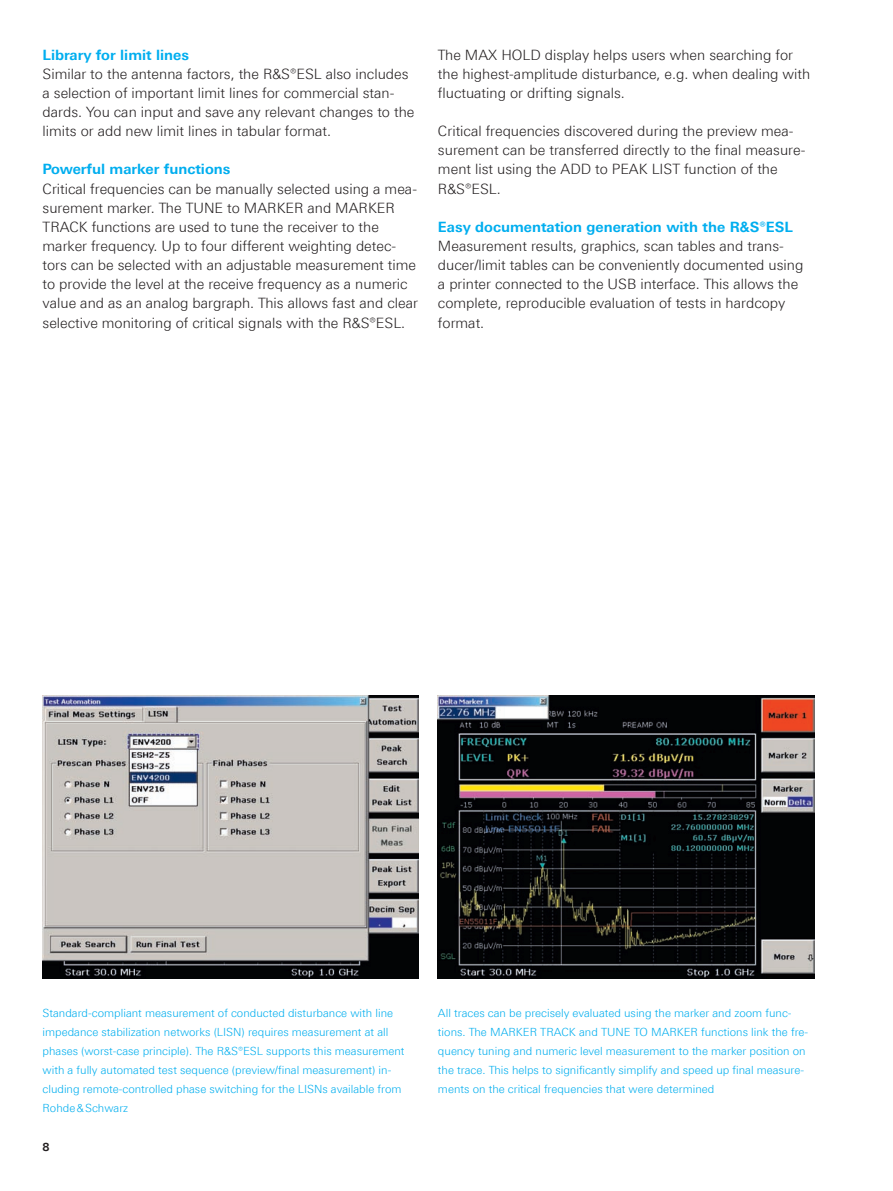
<style>
.page{position:relative;width:893px;height:1191px;background:#fff}
.page>*{position:absolute;margin:0;border:0;box-sizing:border-box;transform-origin:0 0}
.t1{font:300 14.25px/19.2px "Linotype Univers 330";color:#231f20}
.t2{font:700 14.25px "Linotype Univers 630";color:#00aeef}
.t3{font:300 11.25px/19.2px "Linotype Univers 330";color:#00aeef}
.t4{font:700 11.25px "Linotype Univers 630";color:#231f20}
</style>
<div class="page">
<img style="left:809px;top:695px;width:6px;height:284px">
<img style="left:43px;top:696px;width:376px;height:282px">
<img style="left:438px;top:696px;width:376px;height:282px">
<p class="t2" style="left:43px;top:46px;width:148px">Library for limit lines</p>
<p class="t1" style="left:43px;top:64px;width:373px">Similar to the antenna factors, the R&amp;S®ESL also includes a selection of important limit lines for commercial stan&shy;dards. You can input and save any relevant changes to the limits or add new limit lines in tabular format.</p>
<p class="t2" style="left:43px;top:161px;width:189px">Powerful marker functions</p>
<p class="t1" style="left:43px;top:179px;width:377px">Critical frequencies can be manually selected using a mea&shy;surement marker. The TUNE to MARKER and MARKER TRACK functions are used to tune the receiver to the marker frequency. Up to four different weighting detec&shy;tors can be selected with an adjustable measurement time to provide the level at the receive frequency as a numeric value and as an analog bargraph. This allows fast and clear selective monitoring of critical signals with the R&amp;S®ESL.</p>
<p class="t1" style="left:438px;top:45px;width:374px">The MAX HOLD display helps users when searching for the highest-amplitude disturbance, e.g. when dealing with fluctuating or drifting signals.</p>
<p class="t1" style="left:438px;top:121px;width:369px">Critical frequencies discovered during the preview mea&shy;surement can be transferred directly to the final measure&shy;ment list using the ADD to PEAK LIST function of the R&amp;S®ESL.</p>
<p class="t2" style="left:438px;top:218px;width:356px">Easy documentation generation with the R&amp;S®ESL</p>
<p class="t1" style="left:438px;top:236px;width:367px">Measurement results, graphics, scan tables and trans&shy;ducer/limit tables can be conveniently documented using a printer connected to the USB interface. This allows the complete, reproducible evaluation of tests in hardcopy format.</p>
<p class="t3" style="left:43px;top:1003px;width:364px">Standard-compliant measurement of conducted disturbance with line impedance stabilization networks (LISN) requires measurement at all phases (worst-case principle). The R&amp;S®ESL supports this measurement with a fully automated test sequence (preview/final measurement) in&shy;cluding remote-controlled phase switching for the LISNs available from Rohde &amp; Schwarz</p>
<p class="t4" style="left:43px;top:1139px;width:9px">8</p>
<p class="t3" style="left:438px;top:1003px;width:372px">All traces can be precisely evaluated using the marker and zoom func&shy;tions. The MARKER TRACK and TUNE TO MARKER functions link the fre&shy;quency tuning and numeric level measurement to the marker position on the trace. This helps to significantly simplify and speed up final measure&shy;ments on the critical frequencies that were determined</p>
</div>
